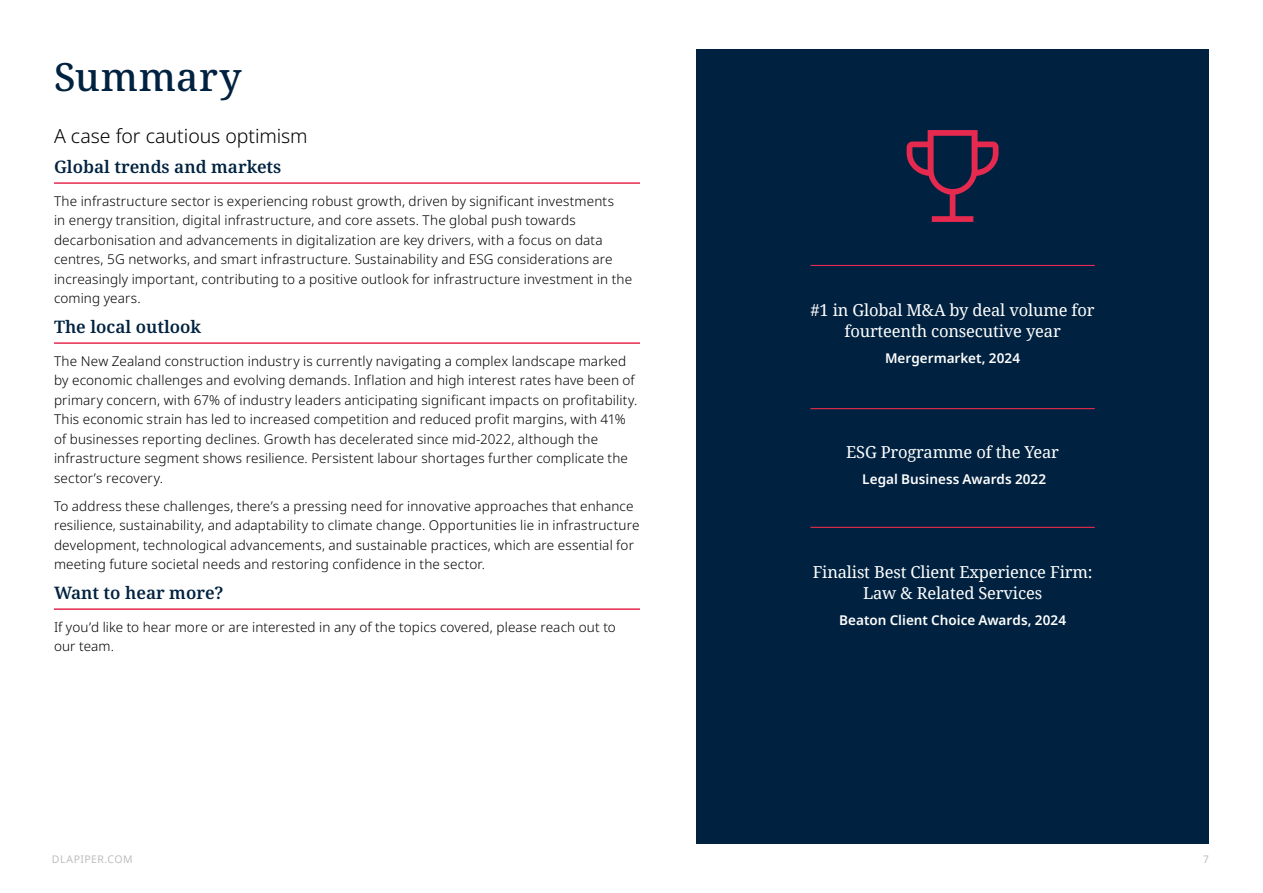
<style>
.page{position:relative;width:1263px;height:893px;background:#fff}
.page>*{position:absolute;margin:0;border:0;box-sizing:border-box;transform-origin:0 0}
.t1{font:500 39px "Noto Serif";letter-spacing:.02em;color:#002240}
.t2{font:300 19.5px "Noto Sans";letter-spacing:-.005em;color:#000}
.t3{font:600 17.25px "Noto Serif";color:#002240}
.t4{font:16.5px/21px "Noto Serif";letter-spacing:-.01em;color:#fff;text-align:center}
.t5{font:300 13.5px/19.5px "Noto Sans";letter-spacing:.01em;color:#000}
.t6{font:600 13.5px "Noto Sans";color:#fff}
.t7{font:10.5px "Noto Sans";letter-spacing:.04em;color:#bebebe}
</style>
<div class="page">
<hr style="left:54px;top:182px;width:586px;height:2px;background:#e62a4f">
<hr style="left:54px;top:342px;width:586px;height:2px;background:#e62a4f">
<hr style="left:54px;top:608px;width:586px;height:2px;background:#e62a4f">
<div style="left:696px;top:49px;width:513px;height:794px;background:#002240"></div>
<svg style="left:907px;top:130px;width:91px;height:92px"></svg>
<hr style="left:810px;top:265px;width:285px;height:1px;background:#e62a4f">
<hr style="left:810px;top:527px;width:285px;height:1px;background:#e62a4f">
<hr style="left:810px;top:408px;width:285px;height:1px;background:#e62a4f">
<h1 class="t1" style="left:54px;top:50px;width:189px">Summary</h1>
<h2 class="t2" style="left:54px;top:122px;width:255px">A case for cautious optimism</h2>
<p class="t3" style="left:54px;top:155px;width:229px">Global trends and markets</p>
<p class="t5" style="left:54px;top:191px;width:580px">The infrastructure sector is experiencing robust growth, driven by significant investments<br>in energy transition, digital infrastructure, and core assets. The global push towards decarbonisation and advancements in digitalization are key drivers, with a focus on data centres, 5G networks, and smart infrastructure. Sustainability and ESG considerations are increasingly important, contributing to a positive outlook for infrastructure investment in the coming years.</p>
<p class="t3" style="left:54px;top:315px;width:149px">The local outlook</p>
<p class="t5" style="left:54px;top:351px;width:585px">The New Zealand construction industry is currently navigating a complex landscape marked by economic challenges and evolving demands. Inflation and high interest rates have been of primary concern, with 67% of industry leaders anticipating significant impacts on profitability.<br>This economic strain has led to increased competition and reduced profit margins, with 41% of businesses reporting declines. Growth has decelerated since mid-2022, although the infrastructure segment shows resilience. Persistent labour shortages further complicate the sector’s recovery.</p>
<p class="t5" style="left:54px;top:496px;width:587px">To address these challenges, there’s a pressing need for innovative approaches that enhance resilience, sustainability, and adaptability to climate change. Opportunities lie in infrastructure development, technological advancements, and sustainable practices, which are essential for meeting future societal needs and restoring confidence in the sector.</p>
<p class="t3" style="left:54px;top:581px;width:171px">Want to hear more?</p>
<p class="t5" style="left:54px;top:617px;width:563px">If you’d like to hear more or are interested in any of the topics covered, please reach out to our team.</p>
<p class="t4" style="left:810px;top:299px;width:286px">#1 in Global M&amp;A by deal volume for fourteenth consecutive year</p>
<p class="t6" style="left:885px;top:349px;width:137px">Mergermarket, 2024</p>
<p class="t4" style="left:846px;top:441px;width:214px">ESG Programme of the Year</p>
<p class="t6" style="left:862px;top:469px;width:186px">Legal Business Awards 2022</p>
<p class="t4" style="left:813px;top:561px;width:281px">Finalist Best Client Experience Firm:<br>Law &amp; Related Services</p>
<p class="t6" style="left:839px;top:611px;width:228px">Beaton Client Choice Awards, 2024</p>
<p class="t7" style="left:52px;top:852px;width:82px">DLAPIPER.COM</p>
<p class="t7" style="left:1203px;top:852px;width:7px">7</p>
</div>
